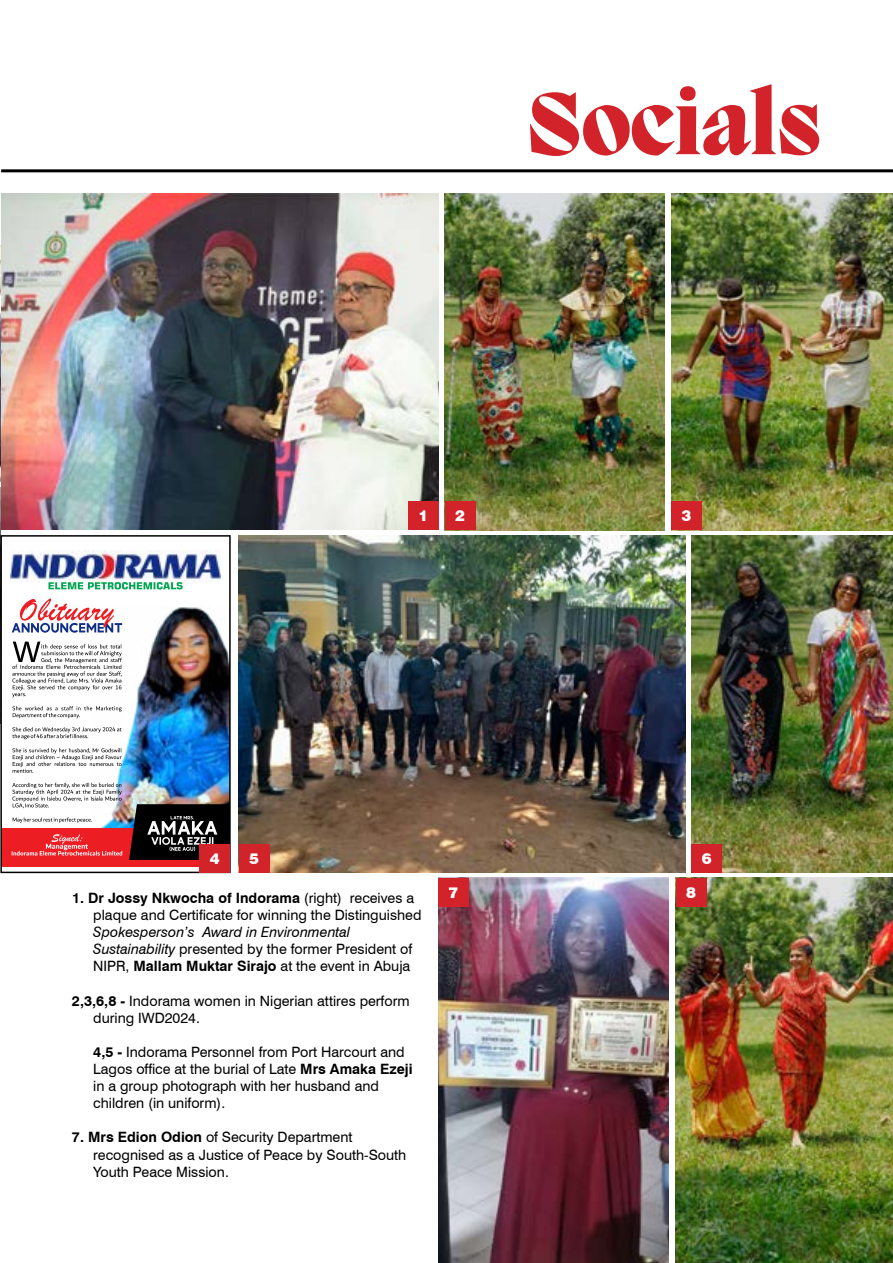
<style>
.page{position:relative;width:893px;height:1263px;background:#fff}
.page>*{position:absolute;margin:0;border:0;box-sizing:border-box;transform-origin:0 0}
.t1{font:800 90px "Migra";color:#d2232a}
.t2{font:900 15px "Swiss 721 BT";color:#fff}
.t3{font:14.25px/17.1px "Swiss 721 BT";color:#000}
.s1{font-weight:700}
.s2{font-style:italic}
</style>
<div class="page">
<img style="left:0;top:487px;width:1px;height:48px">
<img style="left:0;top:246px;width:1px;height:236px">
<img style="left:445px;top:194px;width:219px;height:336px">
<img style="left:438px;top:878px;width:230px;height:385px">
<img style="left:691px;top:536px;width:202px;height:336px">
<img style="left:1px;top:193px;width:438px;height:336px">
<img style="left:239px;top:536px;width:446px;height:336px">
<img style="left:671px;top:194px;width:222px;height:336px">
<img style="left:100px;top:607px;width:128px;height:221px">
<div style="left:1px;top:828px;width:229px;height:38px;background:#ed1d24"></div>
<img style="left:11px;top:551px;width:209px;height:31px">
<svg style="left:48px;top:582px;width:135px;height:7px"></svg>
<svg style="left:12px;top:598px;width:110px;height:35px"></svg>
<svg style="left:12px;top:642px;width:110px;height:181px"></svg>
<svg style="left:12px;top:834px;width:110px;height:21px"></svg>
<svg style="left:129px;top:804px;width:99px;height:56px;background:#2e2b2b"></svg>
<div style="left:0;top:535px;width:231px;height:338px;border:2px solid #000"></div>
<img style="left:676px;top:878px;width:217px;height:385px">
<hr style="left:1px;top:169px;width:892px;height:3px;background:#000">
<div style="left:408px;top:501px;width:31px;height:28px;background:#d2232a"></div>
<div style="left:445px;top:501px;width:30px;height:29px;background:#d2232a"></div>
<div style="left:671px;top:501px;width:31px;height:29px;background:#d2232a"></div>
<div style="left:438px;top:878px;width:31px;height:28px;background:#d2232a"></div>
<div style="left:676px;top:878px;width:30px;height:28px;background:#d2232a"></div>
<div style="left:199px;top:844px;width:31px;height:28px;background:#d2232a"></div>
<div style="left:239px;top:844px;width:31px;height:28px;background:#d2232a"></div>
<div style="left:691px;top:844px;width:31px;height:28px;background:#d2232a"></div>
<h1 class="t1" style="left:526px;top:67px;width:296px">Socials</h1>
<p class="t2" style="left:419px;top:506px;width:11px">1</p>
<p class="t2" style="left:455px;top:507px;width:11px">2</p>
<p class="t2" style="left:681px;top:507px;width:11px">3</p>
<p class="t2" style="left:210px;top:849px;width:11px">4</p>
<p class="t2" style="left:249px;top:849px;width:11px">5</p>
<p class="t2" style="left:702px;top:849px;width:11px">6</p>
<p class="t3" style="left:93px;top:889px;width:330px;text-indent:-21px"><span class="s1">1. Dr Jossy Nkwocha of Indorama</span> (right) receives a plaque and Certificate for winning the Distinguished</p>
<p class="t3" style="left:93px;top:923px;width:320px"><span class="s2">Spokesperson’s Award in Environmental<br>Sustainability</span> presented by the former President of<br>NIPR, <span class="s1">Mallam Muktar Sirajo</span> at the event in Abuja</p>
<p class="t3" style="left:93px;top:991px;width:318px;text-indent:-21px"><span class="s1">2,3,6,8 -</span> Indorama women in Nigerian attires perform during IWD2024.</p>
<p class="t3" style="left:93px;top:1043px;width:321px"><span class="s1">4,5 -</span> Indorama Personnel from Port Harcourt and Lagos office at the burial of Late <span class="s1">Mrs Amaka Ezeji </span>in a group photograph with her husband and children (in uniform).</p>
<p class="t3" style="left:93px;top:1128px;width:315px;text-indent:-21px"><span class="s1">7. Mrs Edion Odion</span> of Security Department recognised as a Justice of Peace by South-South<br>Youth Peace Mission.</p>
<p class="t2" style="left:449px;top:883px;width:11px">7</p>
<p class="t2" style="left:686px;top:883px;width:11px">8</p>
</div>
